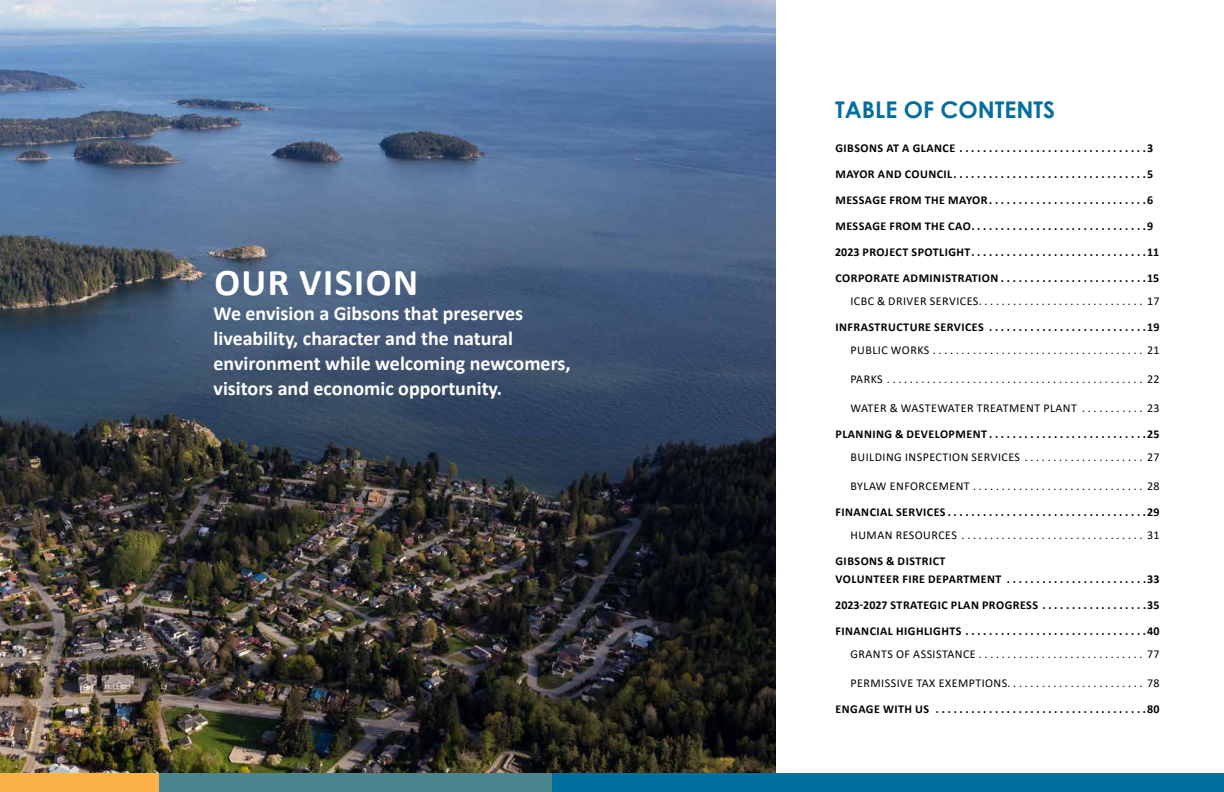
<style>
.page{position:relative;width:1224px;height:792px;background:#fff}
.page>*{position:absolute;margin:0;border:0;box-sizing:border-box;transform-origin:0 0}
.t1{font:700 38px "Calibri";letter-spacing:.04em;color:#fff}
.t2{font:700 23px "Century Gothic";color:#006e9f}
.t3{font:700 20px/25px "Calibri";color:#fff}
.t4{font:700 12px/18px "Calibri";letter-spacing:.04em;color:#000}
.t5{font:12px "Calibri";letter-spacing:.04em;color:#000}
</style>
<div class="page">
<img style="left:0;top:0;width:776px;height:773px">
<div style="left:0;top:773px;width:785px;height:19px;background:#fcb249"></div>
<div style="left:160px;top:773px;width:810px;height:19px;background:#4b868f"></div>
<div style="left:553px;top:773px;width:671px;height:19px;background:#006e9f"></div>
<h1 class="t1" style="left:214px;top:256px;width:205px">OUR VISION</h1>
<h3 class="t3" style="left:214px;top:301px;width:359px">We envision a Gibsons that preserves liveability, character and the natural environment while welcoming newcomers, visitors and economic opportunity.</h3>
<h2 class="t2" style="left:835px;top:92px;width:221px">TABLE OF CONTENTS</h2>
<p class="t4" style="left:835px;top:138px;width:126px">GIBSONS AT A GLANCE................................</p>
<p class="t4" style="left:1147px;top:138px;width:8px">3</p>
<p class="t4" style="left:835px;top:164px;width:122px">MAYOR AND COUNCIL.................................</p>
<p class="t4" style="left:1147px;top:164px;width:8px">5</p>
<p class="t4" style="left:835px;top:190px;width:157px">MESSAGE FROM THE MAYOR...........................</p>
<p class="t4" style="left:1147px;top:190px;width:8px">6</p>
<p class="t4" style="left:835px;top:216px;width:140px">MESSAGE FROM THE CAO..............................</p>
<p class="t4" style="left:1147px;top:216px;width:8px">9</p>
<p class="t4" style="left:835px;top:242px;width:140px">2023 PROJECT SPOTLIGHT..............................</p>
<p class="t4" style="left:1147px;top:242px;width:14px">11</p>
<p class="t4" style="left:835px;top:268px;width:168px">CORPORATE ADMINISTRATION.........................</p>
<p class="t4" style="left:1147px;top:268px;width:14px">15</p>
<p class="t5" style="left:850px;top:292px;width:310px">ICBC &amp; DRIVER SERVICES . . . . . . . . . . . . . . . . . . . . . . . . . . . . . 17</p>
<p class="t4" style="left:835px;top:317px;width:155px">INFRASTRUCTURE SERVICES ...........................</p>
<p class="t4" style="left:1147px;top:317px;width:14px">19</p>
<p class="t5" style="left:851px;top:341px;width:310px">PUBLIC WORKS . . . . . . . . . . . . . . . . . . . . . . . . . . . . . . . . . . . . . 21</p>
<p class="t5" style="left:851px;top:370px;width:310px">PARKS . . . . . . . . . . . . . . . . . . . . . . . . . . . . . . . . . . . . . . . . . . . . . 22</p>
<p class="t5" style="left:851px;top:399px;width:310px">WATER &amp; WASTEWATER TREATMENT PLANT . . . . . . . . . . . 23</p>
<p class="t4" style="left:836px;top:425px;width:156px">PLANNING &amp; DEVELOPMENT...........................</p>
<p class="t4" style="left:1147px;top:425px;width:14px">25</p>
<p class="t5" style="left:851px;top:448px;width:310px">BUILDING INSPECTION SERVICES . . . . . . . . . . . . . . . . . . . . . 27</p>
<p class="t5" style="left:851px;top:477px;width:310px">BYLAW ENFORCEMENT . . . . . . . . . . . . . . . . . . . . . . . . . . . . . . 28</p>
<p class="t4" style="left:836px;top:503px;width:115px">FINANCIAL SERVICES..................................</p>
<p class="t4" style="left:1147px;top:503px;width:14px">29</p>
<p class="t5" style="left:851px;top:526px;width:310px">HUMAN RESOURCES . . . . . . . . . . . . . . . . . . . . . . . . . . . . . . . . 31</p>
<p class="t4" style="left:836px;top:552px;width:173px">GIBSONS &amp; DISTRICT<br>VOLUNTEER FIRE DEPARTMENT ........................</p>
<p class="t4" style="left:1147px;top:570px;width:14px">33</p>
<p class="t4" style="left:835px;top:596px;width:209px">2023-2027 STRATEGIC PLAN PROGRESS..................</p>
<p class="t4" style="left:1147px;top:596px;width:14px">35</p>
<p class="t4" style="left:836px;top:622px;width:132px">FINANCIAL HIGHLIGHTS...............................</p>
<p class="t4" style="left:1147px;top:622px;width:14px">40</p>
<p class="t5" style="left:851px;top:645px;width:310px">GRANTS OF ASSISTANCE . . . . . . . . . . . . . . . . . . . . . . . . . . . . . 77</p>
<p class="t5" style="left:851px;top:674px;width:310px">PERMISSIVE TAX EXEMPTIONS........................ 78</p>
<p class="t4" style="left:836px;top:700px;width:102px">ENGAGE WITH US ....................................</p>
<p class="t4" style="left:1147px;top:700px;width:14px">80</p>
</div>
